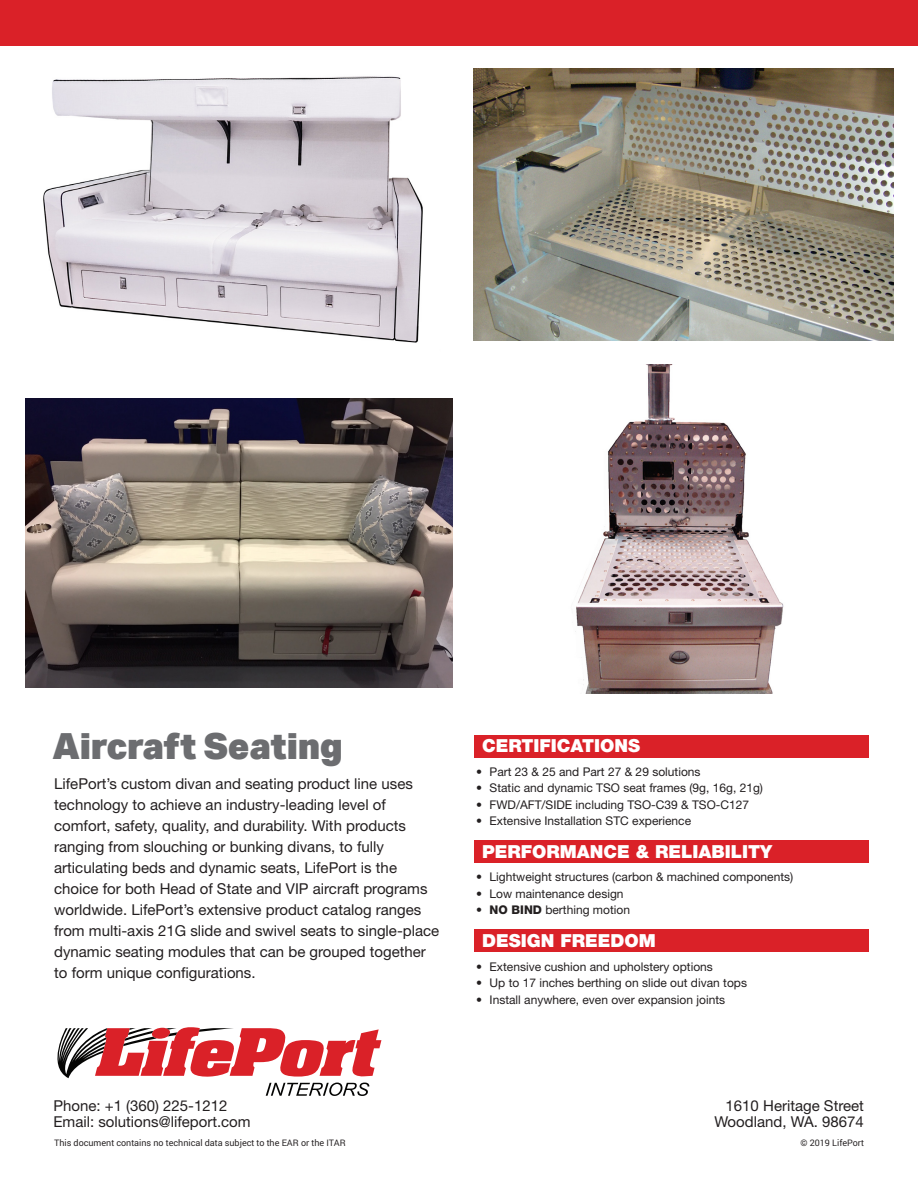
<style>
.page{position:relative;width:918px;height:1188px;background:#fff}
.page>*{position:absolute;margin:0;border:0;box-sizing:border-box;transform-origin:0 0}
.t1{font:900 36px "ARMOUR";letter-spacing:-.01em;color:#6c6d70}
.t2{font:900 18px "Helvetica Neue";color:#fff}
.t3{font:15px/21px "Helvetica Neue";color:#231f20}
.t4{font:12px "Helvetica Neue";color:#231f20}
.t5{font:9px "Roboto";color:#231f20}
.s1{font-weight:800}
</style>
<div class="page">
<img style="left:43px;top:76px;width:380px;height:267px">
<div style="left:474px;top:735px;width:394px;height:23px;background:#da2128"></div>
<div style="left:474px;top:840px;width:394px;height:23px;background:#da2128"></div>
<div style="left:474px;top:929px;width:394px;height:23px;background:#da2128"></div>
<svg style="left:57px;top:1027px;width:324px;height:69px"></svg>
<div style="left:0;top:0;width:918px;height:45px;background:#da2128"></div>
<img style="left:474px;top:69px;width:419px;height:271px">
<img style="left:26px;top:398px;width:426px;height:289px">
<img style="left:575px;top:364px;width:209px;height:330px">
<h1 class="t1" style="left:52px;top:722px;width:292px">Aircraft Seating</h1>
<p class="t3" style="left:54px;top:773px;width:387px">LifePort’s custom divan and seating product line uses technology to achieve an industry-leading level of comfort, safety, quality, and durability. With products ranging from slouching or bunking divans, to fully articulating beds and dynamic seats, LifePort is the choice for both Head of State and VIP aircraft programs worldwide. LifePort’s extensive product catalog ranges from multi-axis 21G slide and swivel seats to single-place dynamic seating modules that can be grouped together to form unique configurations.</p>
<p class="t2" style="left:482px;top:735px;width:160px">CERTIFICATIONS</p>
<p class="t4" style="left:476px;top:764px;width:226px">• Part 23 &amp; 25 and Part 27 &amp; 29 solutions</p>
<p class="t4" style="left:476px;top:781px;width:288px">• Static and dynamic TSO seat frames (9g, 16g, 21g)</p>
<p class="t4" style="left:476px;top:797px;width:275px">• FWD/AFT/SIDE including TSO-C39 &amp; TSO-C127</p>
<p class="t4" style="left:476px;top:814px;width:217px">• Extensive Installation STC experience</p>
<p class="t2" style="left:482px;top:841px;width:292px">PERFORMANCE &amp; RELIABILITY</p>
<p class="t4" style="left:476px;top:870px;width:319px">• Lightweight structures (carbon &amp; machined components)</p>
<p class="t4" style="left:476px;top:887px;width:149px">• Low maintenance design</p>
<p class="t4" style="left:476px;top:903px;width:155px">• <span class="s1">NO BIND</span> berthing motion</p>
<p class="t2" style="left:482px;top:930px;width:175px">DESIGN FREEDOM</p>
<p class="t4" style="left:476px;top:959px;width:238px">• Extensive cushion and upholstery options</p>
<p class="t4" style="left:476px;top:976px;width:272px">• Up to 17 inches berthing on slide out divan tops</p>
<p class="t4" style="left:476px;top:992px;width:251px">• Install anywhere, even over expansion joints</p>
<p class="t3" style="left:53px;top:1097px;width:199px;line-height:16.5px">Phone: +1 (360) 225-1212<br>Email: solutions@lifeport.com</p>
<p class="t3" style="left:715px;top:1097px;width:151px;line-height:16.5px;text-align:right">1610 Heritage Street<br>Woodland, WA. 98674</p>
<p class="t5" style="left:54px;top:1137px;width:293px">This document contains no technical data subject to the EAR or the ITAR</p>
<p class="t5" style="left:800px;top:1137px;width:65px">© 2019 LifePort</p>
</div>
